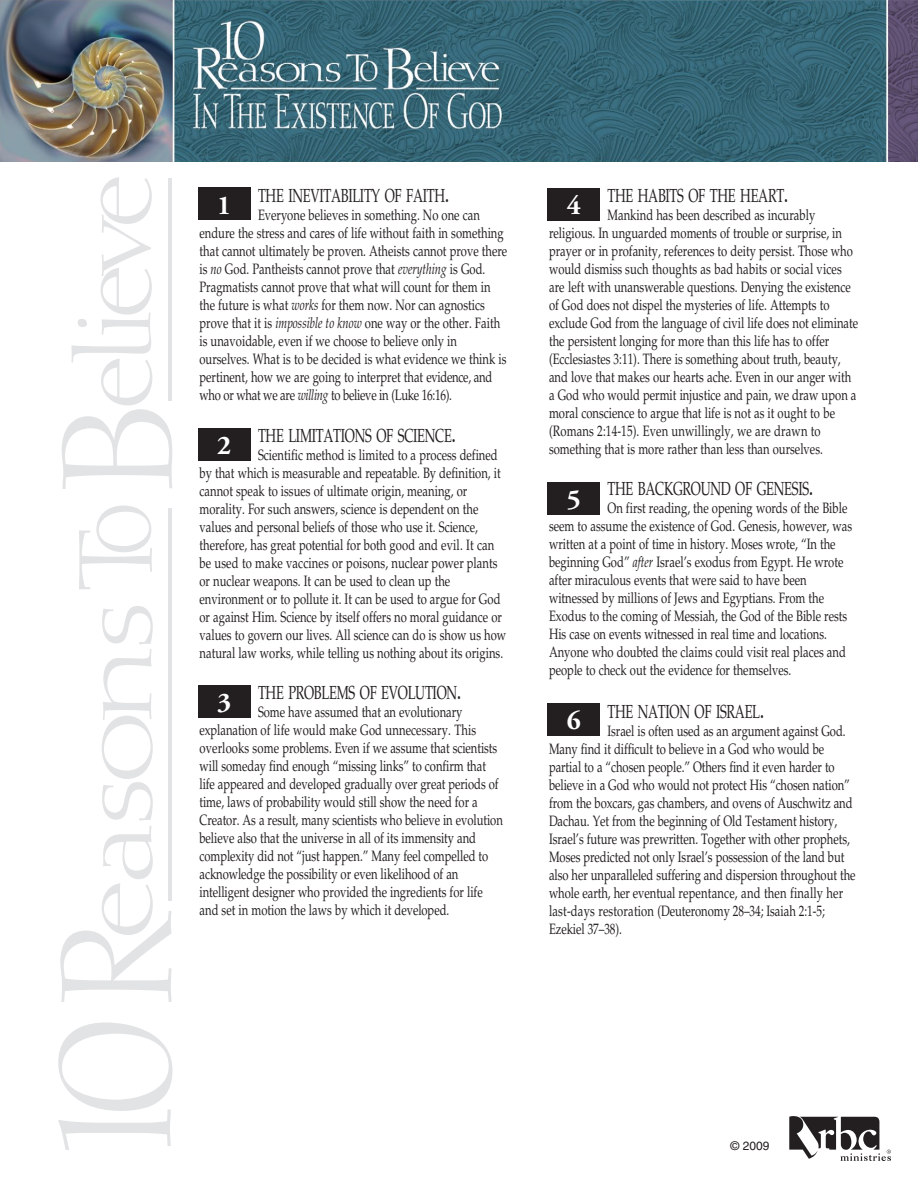
<style>
.page{position:relative;width:918px;height:1188px;background:#fff}
.page>*{position:absolute;margin:0;border:0;box-sizing:border-box;transform-origin:0 0}
.t1{font:700 27px "Adobe Garamond Pro";color:#fff}
.t2{font:18.9px "Palatino";letter-spacing:-.02em;color:#231f20;scale:.68 1}
.t3{font:15px/18px "Palatino";color:#231f20;scale:.75 1}
.t4{font:12px "Helvetica";color:#231f20}
.s1{font-size:27px}
.s2{font-style:italic}
</style>
<div class="page">
<div style="left:198px;top:187px;width:52px;height:33px;background:#231f20"></div>
<div style="left:198px;top:685px;width:52px;height:33px;background:#231f20"></div>
<div style="left:198px;top:428px;width:52px;height:32px;background:#231f20"></div>
<img style="left:0;top:0;width:918px;height:162px">
<div style="left:548px;top:188px;width:52px;height:33px;background:#231f20"></div>
<div style="left:548px;top:482px;width:52px;height:33px;background:#231f20"></div>
<div style="left:548px;top:703px;width:52px;height:33px;background:#231f20"></div>
<svg style="left:58px;top:1022px;width:115px;height:128px"></svg>
<svg style="left:60px;top:606px;width:112px;height:396px"></svg>
<hr style="left:168px;top:508px;width:4px;height:393px;background:#e2e3e4">
<svg style="left:79px;top:506px;width:73px;height:83px"></svg>
<svg style="left:62px;top:177px;width:110px;height:312px"></svg>
<svg style="left:789px;top:1116px;width:102px;height:45px"></svg>
<p class="t2" style="left:258px;top:185px;width:283px">THE INEVITABILITY OF FAITH<span class="s1">.</span></p>
<p class="t3" style="left:200px;top:206px;width:412px;text-indent:58px">Everyone believes in something. No one can endure the stress and cares of life without faith in something that cannot ultimately be proven. Atheists cannot prove there is <span class="s2">no</span> God. Pantheists cannot prove that <span class="s2">everything</span> is God.<br>Pragmatists cannot prove that what will count for them in the future is what <span class="s2">works</span> for them now. Nor can agnostics prove that it is <span class="s2">impossible to know</span> one way or the other. Faith is unavoidable, even if we choose to believe only in ourselves. What is to be decided is what evidence we think is pertinent, how we are going to interpret that evidence, and who or what we are <span class="s2">willing</span> to believe in (Luke 16:16).</p>
<h1 class="t1" style="left:217px;top:189px;width:16px">1</h1>
<p class="t2" style="left:258px;top:424px;width:293px">THE LIMITATIONS OF SCIENCE<span class="s1">.</span></p>
<p class="t3" style="left:200px;top:446px;width:411px;text-indent:58px">Scientific method is limited to a process defined by that which is measurable and repeatable. By definition, it cannot speak to issues of ultimate origin, meaning, or morality. For such answers, science is dependent on the values and personal beliefs of those who use it. Science, therefore, has great potential for both good and evil. It can be used to make vaccines or poisons, nuclear power plants or nuclear weapons. It can be used to clean up the environment or to pollute it. It can be used to argue for God or against Him. Science by itself offers no moral guidance or values to govern our lives. All science can do is show us how natural law works, while telling us nothing about its origins.</p>
<h1 class="t1" style="left:217px;top:430px;width:16px">2</h1>
<p class="t2" style="left:258px;top:682px;width:301px">THE PROBLEMS OF EVOLUTION<span class="s1">.</span></p>
<p class="t3" style="left:200px;top:704px;width:406px;text-indent:58px">Some have assumed that an evolutionary explanation of life would make God unnecessary. This overlooks some problems. Even if we assume that scientists will someday find enough “missing links” to confirm that life appeared and developed gradually over great periods of time, laws of probability would still show the need for a Creator. As a result, many scientists who believe in evolution believe also that the universe in all of its immensity and complexity did not “just happen.” Many feel compelled to acknowledge the possibility or even likelihood of an intelligent designer who provided the ingredients for life and set in motion the laws by which it developed.</p>
<h1 class="t1" style="left:217px;top:687px;width:16px">3</h1>
<p class="t2" style="left:608px;top:185px;width:268px">THE HABITS OF THE HEART<span class="s1">.</span></p>
<p class="t3" style="left:549px;top:206px;width:414px;text-indent:58px">Mankind has been described as incurably religious. In unguarded moments of trouble or surprise, in prayer or in profanity, references to deity persist. Those who would dismiss such thoughts as bad habits or social vices are left with unanswerable questions. Denying the existence of God does not dispel the mysteries of life. Attempts to exclude God from the language of civil life does not eliminate the persistent longing for more than this life has to offer (Ecclesiastes 3:11). There is something about truth, beauty, and love that makes our hearts ache. Even in our anger with a God who would permit injustice and pain, we draw upon a moral conscience to argue that life is not as it ought to be (Romans 2:14-15). Even unwillingly, we are drawn to something that is more rather than less than ourselves.</p>
<h1 class="t1" style="left:567px;top:190px;width:16px">4</h1>
<p class="t2" style="left:608px;top:478px;width:304px">THE BACKGROUND OF GENESIS<span class="s1">.</span></p>
<p class="t3" style="left:549px;top:499px;width:406px;text-indent:58px">On first reading, the opening words of the Bible seem to assume the existence of God. Genesis, however, was written at a point of time in history. Moses wrote, “In the beginning God” <span class="s2">after</span> Israel’s exodus from Egypt. He wrote after miraculous events that were said to have been witnessed by millions of Jews and Egyptians. From the Exodus to the coming of Messiah, the God of the Bible rests His case on events witnessed in real time and locations.<br>Anyone who doubted the claims could visit real places and people to check out the evidence for themselves.</p>
<h1 class="t1" style="left:567px;top:484px;width:16px">5</h1>
<p class="t2" style="left:608px;top:700px;width:232px">THE NATION OF ISRAEL<span class="s1">.</span></p>
<p class="t3" style="left:549px;top:722px;width:410px;text-indent:58px">Israel is often used as an argument against God.<br>Many find it difficult to believe in a God who would be partial to a “chosen people.” Others find it even harder to believe in a God who would not protect His “chosen nation” from the boxcars, gas chambers, and ovens of Auschwitz and Dachau. Yet from the beginning of Old Testament history, Israel’s future was prewritten. Together with other prophets, Moses predicted not only Israel’s possession of the land but also her unparalleled suffering and dispersion throughout the whole earth, her eventual repentance, and then finally her last-days restoration (Deuteronomy 28–34; Isaiah 2:1-5; Ezekiel 37–38).</p>
<h1 class="t1" style="left:567px;top:705px;width:16px">6</h1>
<p class="t4" style="left:731px;top:1139px;width:40px">© 2009</p>
</div>
